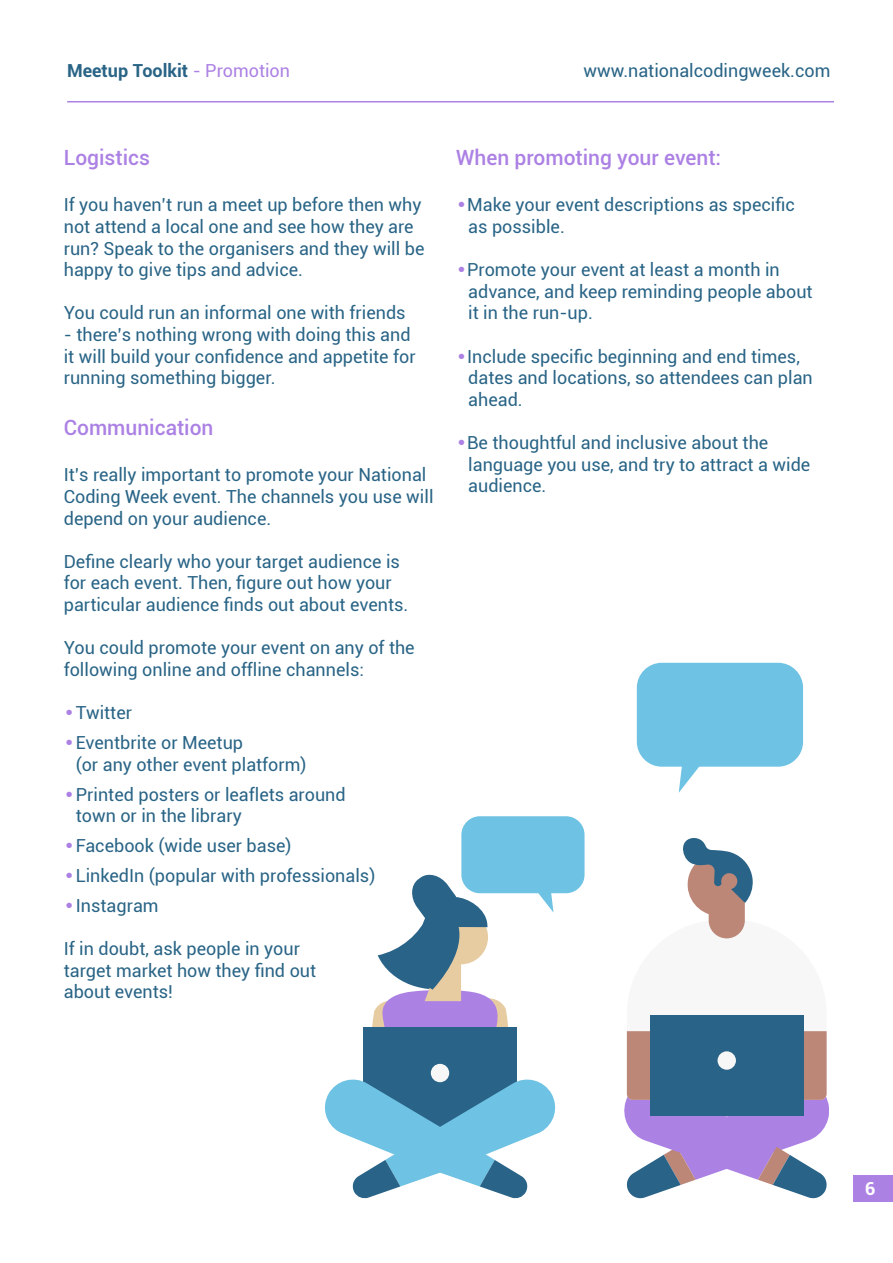
<style>
.page{position:relative;width:893px;height:1263px;background:#fff}
.page>*{position:absolute;margin:0;border:0;box-sizing:border-box;transform-origin:0 0}
.t1{font:500 21px "Roboto";color:#ac81e4}
.t2{font:18px/21.6px "Roboto";color:#296486}
.t3{font:700 18px "Roboto";color:#296486}
.t4{font:700 18px "Roboto";color:#fff}
.s1{font-weight:400;color:#ac81e4}
.s2{font-family:"Century Gothic";color:#ac81e4}
</style>
<div class="page">
<div style="left:853px;top:1176px;width:40px;height:26px;background:#ac81e4"></div>
<hr style="left:67px;top:101px;width:767px;height:1px;background:#ac81e4">
<svg style="left:624px;top:838px;width:205px;height:360px"></svg>
<div style="left:637px;top:663px;width:166px;height:104px;background:#6ec2e3;border-radius:25px"></div>
<svg style="left:679px;top:766px;width:27px;height:26px"></svg>
<div style="left:461px;top:816px;width:123px;height:77px;background:#6ec2e3;border-radius:18px"></div>
<svg style="left:325px;top:872px;width:234px;height:326px"></svg>
<div style="left:650px;top:1015px;width:153px;height:100px;background:#296387"></div>
<div style="left:717px;top:1051px;width:19px;height:19px;background:#f7f7f7;border-radius:50%"></div>
<p class="t3" style="left:67px;top:58px;width:224px">Meetup Toolkit <span class="s1">- Promotion</span></p>
<p class="t2" style="left:584px;top:59px;width:248px">www.nationalcodingweek.com</p>
<p class="t1" style="left:64px;top:142px;width:88px">Logistics</p>
<p class="t2" style="left:64px;top:194px;width:362px">If you haven’t run a meet up before then why not attend a local one and see how they are run? Speak to the organisers and they will be happy to give tips and advice.</p>
<p class="t2" style="left:64px;top:302px;width:343px">You could run an informal one with friends</p>
<p class="t2" style="left:64px;top:323px;width:353px">- there’s nothing wrong with doing this and it will build your confidence and appetite for running something bigger.</p>
<p class="t1" style="left:64px;top:412px;width:151px">Communication</p>
<p class="t2" style="left:64px;top:464px;width:371px">It’s really important to promote your National<br>Coding Week event. The channels you use will depend on your audience.</p>
<p class="t2" style="left:64px;top:550px;width:346px">Define clearly who your target audience is for each event. Then, figure out how your particular audience finds out about events.</p>
<p class="t2" style="left:64px;top:636px;width:352px">You could promote your event on any of the following online and offline channels:</p>
<p class="t2" style="left:64px;top:701px;width:70px"><span class="s2">•</span>Twitter</p>
<p class="t2" style="left:76px;top:731px;width:232px;text-indent:-12px"><span class="s2">•</span>Eventbrite or Meetup<br>(or any other event platform)</p>
<p class="t2" style="left:76px;top:783px;width:271px;line-height:21px;text-indent:-12px"><span class="s2">•</span>Printed posters or leaflets around town or in the library</p>
<p class="t2" style="left:64px;top:834px;width:229px"><span class="s2">•</span>Facebook (wide user base)</p>
<p class="t2" style="left:64px;top:864px;width:313px"><span class="s2">•</span>LinkedIn (popular with professionals)</p>
<p class="t2" style="left:64px;top:894px;width:96px"><span class="s2">•</span>Instagram</p>
<p class="t2" style="left:64px;top:937px;width:254px">If in doubt, ask people in your target market how they find out about events!</p>
<p class="t1" style="left:456px;top:142px;width:266px">When promoting your event:</p>
<p class="t2" style="left:468px;top:194px;width:328px;text-indent:-12px"><span class="s2">•</span>Make your event descriptions as specific as possible.</p>
<p class="t2" style="left:468px;top:258px;width:346px;text-indent:-12px"><span class="s2">•</span>Promote your event at least a month in advance, and keep reminding people about it in the run-up.</p>
<p class="t2" style="left:468px;top:345px;width:346px;text-indent:-12px"><span class="s2">•</span>Include specific beginning and end times, dates and locations, so attendees can plan ahead.</p>
<p class="t2" style="left:468px;top:431px;width:344px;text-indent:-12px"><span class="s2">•</span>Be thoughtful and inclusive about the language you use, and try to attract a wide audience.</p>
<p class="t4" style="left:865px;top:1176px;width:12px">6</p>
</div>
